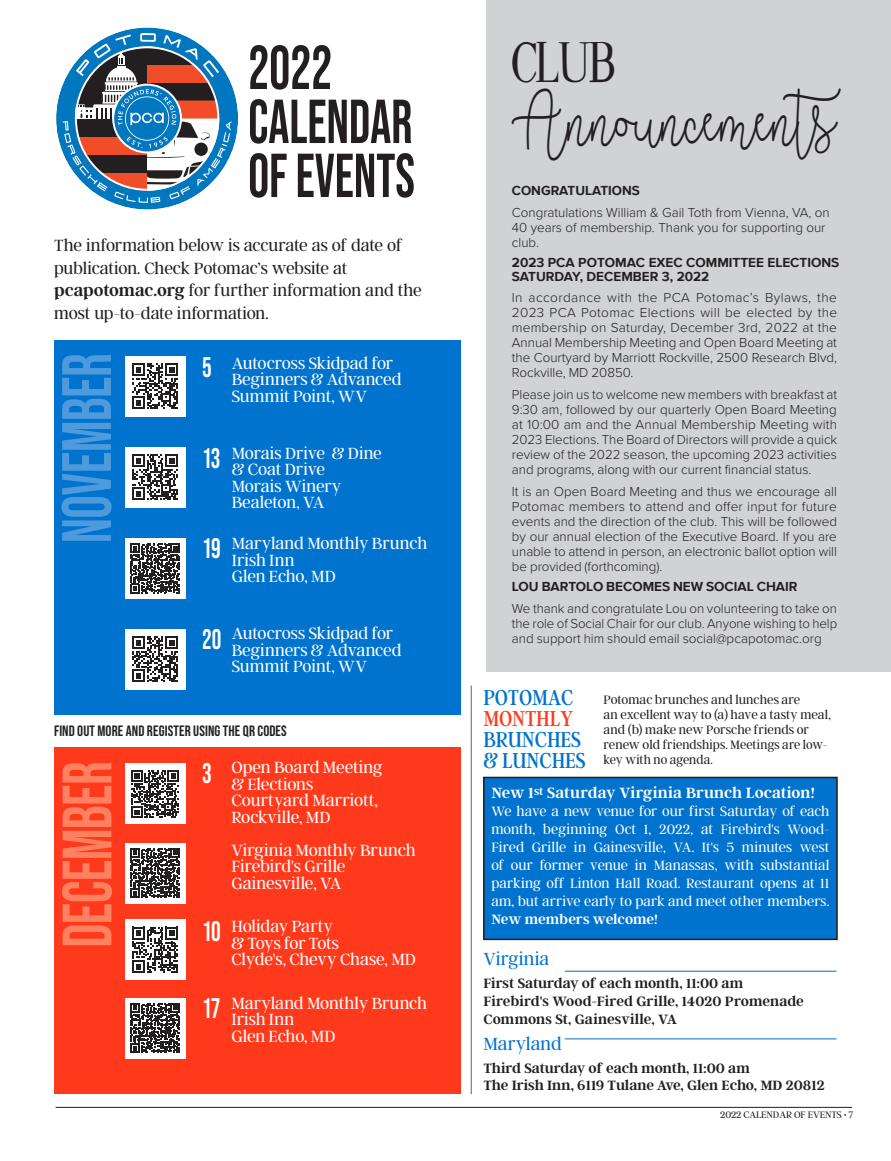
<style>
.page{position:relative;width:891px;height:1161px;background:#fff}
.page>*{position:absolute;margin:0;border:0;box-sizing:border-box;transform-origin:0 0}
.t1{font:69.75px "Bebas Neue";letter-spacing:-.01em;color:#ff8160;scale:.85 1}
.t2{font:69.75px "Bebas Neue";letter-spacing:-.01em;color:#4d9add;scale:.85 1}
.t3{font:61.95px/54px "Bebas Neue";color:#231f20;scale:.85 1}
.Headline{font:57px/58.5px "Better Together Demo";letter-spacing:-.015em;color:#231f20;scale:.85 1}
.Brunch_Location{font:28.35px "Bebas Neue";letter-spacing:-.03em;color:#fff;scale:.85 1}
.Headline-2{font:24px/21px "Argent CF";letter-spacing:-.005em;color:#0073ce;scale:.85 1}
.Brunch_Location-2{font:300 19.5px "Argent CF";letter-spacing:.01em;color:#0073ce}
.Cars_Coffee_Date{font:300 19.5px "Argent CF";color:#0073ce}
.Brunch_Location-3{font:300 18px/16.5px "Argent CF";letter-spacing:-.005em;color:#fff}
.Board_Text{font:300 18px/22.5px "Argent CF";letter-spacing:-.01em;color:#231f20}
.t4{font:600 16.5px "Argent CF";letter-spacing:.005em;color:#fff}
.t5{font:300 15px/18px "Argent CF";color:#fff;text-align:justify}
.Cards_Coffee_Text{font:600 15px/18px "Argent CF";color:#231f20}
.Cars_Coffee_Date-2{font:600 15px/16.5px "Argent CF";color:#231f20}
.t6{font:15px "Bebas Neue";letter-spacing:.01em;color:#231f20}
.Basic_Copy{font:300 13.5px/15px "Proxima Nova";color:#231f20;text-align:justify}
.Basic_Copy-2{font:300 13.5px/15px "Argent CF";color:#231f20}
.Cars_Coffee_Date-3{font:300 13.5px/15px "Proxima Nova";color:#231f20}
.Cars_Coffee_Date-4{font:700 13.5px/13.5px "Proxima Nova";color:#231f20}
.Basic_Copy-3{font:700 13.5px "Proxima Nova";color:#231f20}
.t7{font:300 10.5px "Argent CF";letter-spacing:-.01em;color:#231f20}
.s1{font-weight:600}
.s2{font-family:"Fine Style"}
.s3{color:#ff3a1c}
</style>
<div class="page">
<hr style="left:56px;top:1107px;width:796px;height:1px;background:#231f20">
<div style="left:54px;top:747px;width:406px;height:346px;background:#ff3a1c"></div>
<div style="left:54px;top:340px;width:406px;height:374px;background:#0073ce"></div>
<svg style="left:56px;top:27px;width:182px;height:183px"></svg>
<hr style="left:471px;top:686px;width:1px;height:408px;background:#636366">
<hr style="left:565px;top:1039px;width:272px;height:1px;background:#0073ce">
<hr style="left:565px;top:971px;width:272px;height:1px;background:#0073ce">
<div style="left:486px;top:0;width:405px;height:671px;background:#d1d2d4"></div>
<div style="left:125px;top:356px;width:60px;height:61px;background:#fff"></div>
<svg style="left:132px;top:363px;width:46px;height:46px"></svg>
<div style="left:484px;top:777px;width:353px;height:162px;background:#0073ce"></div>
<div style="left:483px;top:777px;width:355px;height:163px;border:2px solid #231f20"></div>
<div style="left:125px;top:447px;width:60px;height:61px;background:#fff"></div>
<svg style="left:132px;top:454px;width:46px;height:46px"></svg>
<div style="left:125px;top:538px;width:60px;height:61px;background:#fff"></div>
<svg style="left:130px;top:543px;width:50px;height:50px"></svg>
<div style="left:125px;top:629px;width:60px;height:61px;background:#fff"></div>
<svg style="left:132px;top:636px;width:46px;height:46px"></svg>
<div style="left:125px;top:764px;width:60px;height:60px;background:#fff"></div>
<svg style="left:131px;top:770px;width:48px;height:48px"></svg>
<div style="left:125px;top:920px;width:60px;height:60px;background:#fff"></div>
<svg style="left:132px;top:927px;width:46px;height:46px"></svg>
<div style="left:125px;top:998px;width:60px;height:60px;background:#fff"></div>
<svg style="left:130px;top:1003px;width:50px;height:50px"></svg>
<div style="left:125px;top:843px;width:60px;height:60px;background:#fff"></div>
<svg style="left:130px;top:848px;width:50px;height:50px"></svg>
<p class="t3" style="left:248px;top:40px;width:198px">2022<br>CALENDAR<br>OF EVENTS</p>
<p class="Board_Text" style="left:54px;top:235px;width:369px">The information below is accurate as of date of publication. Check Potomac’s website at <span class="s1">pcapotomac.org</span> for further information and the most up-to-date information.</p>
<p class="t2" style="left:47px;top:543px;width:225px;rotate:-90deg">NOVEMBER</p>
<p class="Brunch_Location" style="left:202px;top:351px;width:13px">5</p>
<p class="Brunch_Location-3" style="left:232px;top:355px;width:171px">Autocross Skidpad for<br>Beginners &amp; Advanced<br>Summit Point, WV</p>
<p class="Brunch_Location" style="left:202px;top:442px;width:23px">13</p>
<p class="Brunch_Location" style="left:202px;top:532px;width:23px">19</p>
<p class="Brunch_Location-3" style="left:232px;top:445px;width:152px">Morais Drive &amp; Dine &amp; Coat Drive<br>Morais Winery<br>Bealeton, VA</p>
<p class="Brunch_Location-3" style="left:232px;top:536px;width:197px">Maryland Monthly Brunch<br>Irish Inn<br>Glen Echo, MD</p>
<p class="Brunch_Location" style="left:202px;top:623px;width:24px">20</p>
<p class="Brunch_Location-3" style="left:232px;top:626px;width:171px">Autocross Skidpad for<br>Beginners &amp; Advanced<br>Summit Point, WV</p>
<p class="t6" style="left:54px;top:722px;width:234px">FIND OUT MORE AND REGISTER USING THE QR CODES</p>
<p class="t1" style="left:48px;top:948px;width:221px;rotate:-90deg">DECEMBER</p>
<p class="Brunch_Location" style="left:202px;top:757px;width:13px">3</p>
<p class="Brunch_Location" style="left:202px;top:915px;width:23px">10</p>
<p class="Brunch_Location" style="left:202px;top:992px;width:23px">17</p>
<p class="Brunch_Location-3" style="left:231px;top:760px;width:153px">Open Board Meeting &amp; Elections<br>Courtyard Marriott,<br>Rockville, MD</p>
<p class="Brunch_Location-3" style="left:231px;top:842px;width:186px">Virginia Monthly Brunch<br>Firebird's Grille<br>Gainesville, VA</p>
<p class="Brunch_Location-3" style="left:231px;top:919px;width:186px">Holiday Party<br>&amp; Toys for Tots<br>Clyde's, Chevy Chase, MD</p>
<p class="Brunch_Location-3" style="left:231px;top:995px;width:197px">Maryland Monthly Brunch<br>Irish Inn<br>Glen Echo, MD</p>
<p class="Headline" style="left:512px;top:34px;width:404px"><span class="s2">CLUB<br></span>Announcements</p>
<p class="Cars_Coffee_Date-4" style="left:512px;top:184px;width:129px">CONGRATULATIONS</p>
<p class="Cars_Coffee_Date-3" style="left:512px;top:204px;width:319px">Congratulations William &amp; Gail Toth from Vienna, VA, on<br>40 years of membership. Thank you for supporting our club.</p>
<p class="Cars_Coffee_Date-4" style="left:512px;top:256px;width:329px">2023 PCA POTOMAC EXEC COMMITTEE ELECTIONS<br>SATURDAY, DECEMBER 3, 2022</p>
<p class="Basic_Copy" style="left:512px;top:290px;width:327px">In accordance with the PCA Potomac’s Bylaws, the 2023 PCA Potomac Elections will be elected by the membership on Saturday, December 3rd, 2022 at the Annual Membership Meeting and Open Board Meeting at the Courtyard by Marriott Rockville, 2500 Research Blvd, Rockville, MD 20850.</p>
<p class="Basic_Copy" style="left:512px;top:386px;width:327px">Please join us to welcome new members with breakfast at 9:30 am, followed by our quarterly Open Board Meeting at 10:00 am and the Annual Membership Meeting with 2023 Elections. The Board of Directors will provide a quick review of the 2022 season, the upcoming 2023 activities and programs, along with our current financial status.</p>
<p class="Basic_Copy" style="left:512px;top:483px;width:327px">It is an Open Board Meeting and thus we encourage all Potomac members to attend and offer input for future events and the direction of the club. This will be followed by our annual election of the Executive Board. If you are unable to attend in person, an electronic ballot option will be provided (forthcoming).</p>
<p class="Basic_Copy-3" style="left:512px;top:577px;width:287px">LOU BARTOLO BECOMES NEW SOCIAL CHAIR</p>
<p class="Basic_Copy" style="left:512px;top:600px;width:327px">We thank and congratulate Lou on volunteering to take on the role of Social Chair for our club. Anyone wishing to help and support him should email social@pcapotomac.org</p>
<p class="Headline-2" style="left:483px;top:688px;width:122px">POTOMAC<br><span class="s3">MONTHLY<br></span>BRUNCHES &amp; LUNCHES</p>
<p class="Basic_Copy-2" style="left:604px;top:692px;width:229px">Potomac brunches and lunches are<br>an excellent way to (a) have a tasty meal, and (b) make new Porsche friends or renew old friendships. Meetings are low&shy;key with no agenda.</p>
<p class="t4" style="left:491px;top:784px;width:325px">New 1<sup>st</sup> Saturday Virginia Brunch Location!</p>
<p class="t5" style="left:491px;top:803px;width:340px">We have a new venue for our first Saturday of each month, beginning Oct 1, 2022, at Firebird's Wood-Fired Grille in Gainesville, VA. It's 5 minutes west of our former venue in Manassas, with substantial parking off Linton Hall Road. Restaurant opens at 11 am, but arrive early to park and meet other members.<br><span class="s1">New members welcome!</span></p>
<p class="Brunch_Location-2" style="left:483px;top:949px;width:67px">Virginia</p>
<p class="Cards_Coffee_Text" style="left:483px;top:975px;width:261px">First Saturday of each month, 11:00 am</p>
<p class="Cards_Coffee_Text" style="left:483px;top:993px;width:322px">Firebird's Wood-Fired Grille, 14020 Promenade<br>Commons St, Gainesville, VA</p>
<p class="Cars_Coffee_Date" style="left:483px;top:1034px;width:80px">Maryland</p>
<p class="Cars_Coffee_Date-2" style="left:483px;top:1061px;width:343px">Third Saturday of each month, 11:00 am<br>The Irish Inn, 6119 Tulane Ave, Glen Echo, MD 20812</p>
<p class="t7" style="left:720px;top:1109px;width:135px">2022 CALENDAR OF EVENTS • 7</p>
</div>
